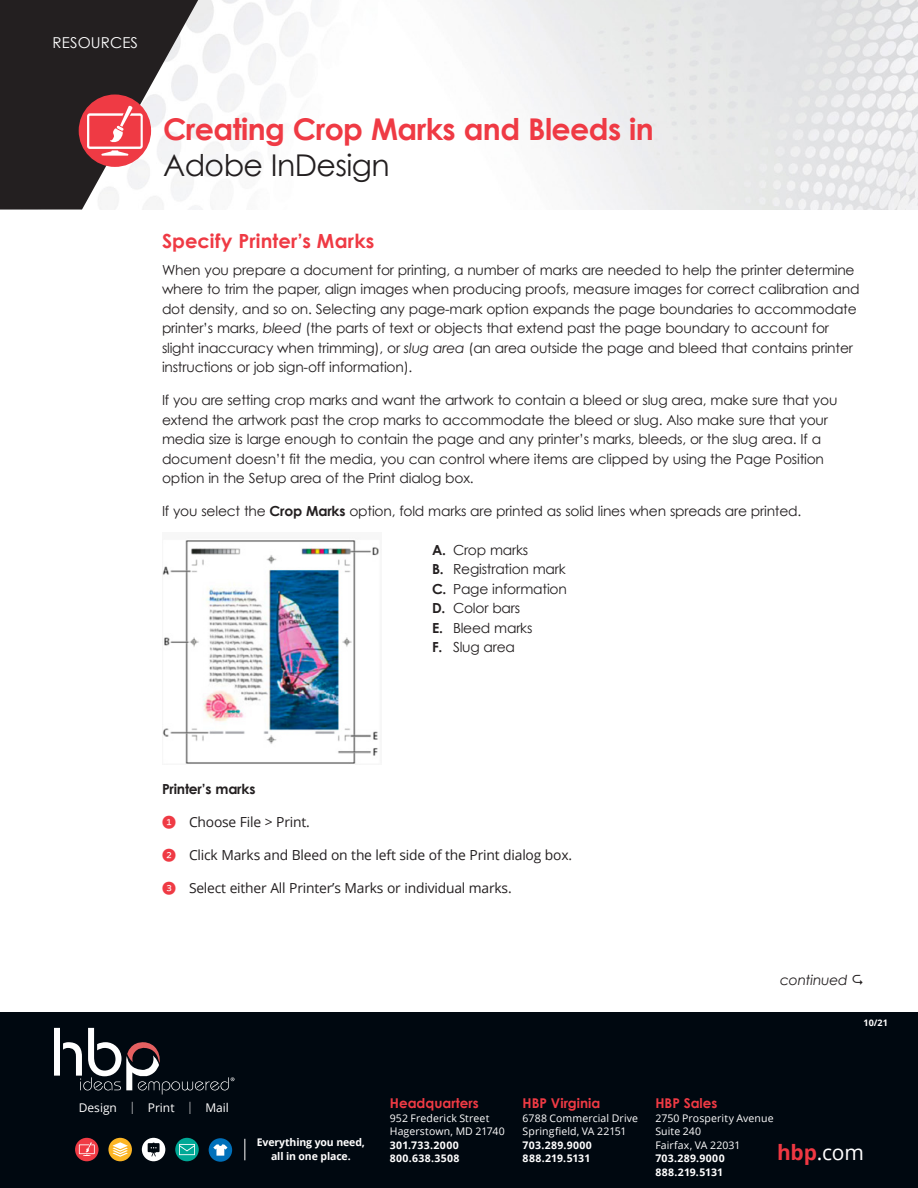
<style>
.page{position:relative;width:918px;height:1188px;background:#fff}
.page>*{position:absolute;margin:0;border:0;box-sizing:border-box;transform-origin:0 0}
.t1{font:700 30px/36px "Century Gothic";letter-spacing:-.02em;color:#ef3a44}
.t2{font:21px "Open Sans";color:#fff}
.t3{font:700 19.5px "Century Gothic";letter-spacing:.005em;color:#ef3a44}
.Head_2{font:15px "Century Gothic";letter-spacing:.01em;color:#fff}
.Body_new__no_indent{font:13.8px/19.5px "Century Gothic";letter-spacing:-.015em;color:#231f20}
.numbered{font:13.8px "Open Sans";letter-spacing:-.015em;color:#231f20}
.Body_new__no_indent-2{font:700 13.8px "Century Gothic";letter-spacing:-.015em;color:#231f20}
.Body_New{font:italic 13.8px "Century Gothic";letter-spacing:-.015em;color:#231f20}
.HBP_Location{font:700 13.5px "Century Gothic";color:#ef3a44}
.t4{font:12px "Open Sans";color:#fff}
.HBP_Location_text{font:10.5px/13.5px "Open Sans";letter-spacing:.01em;color:#fff}
.HBP_Location_text-2{font:700 10.5px/13.5px "Open Sans";letter-spacing:.015em;color:#fff}
.HBP_Location_text-3{font:700 10.5px/13.5px "Open Sans";letter-spacing:-.01em;color:#fff;text-align:center}
.HBP_Location_text-4{font:700 10.5px/13.5px "Open Sans";letter-spacing:.035em;color:#fff}
.t5{font:700 9px "Open Sans";color:#fff}
.s1{font-weight:400;color:#231f20}
.s2{font-style:italic}
.s3{font-weight:700}
.s4{font-family:"Whitney Index Black Round Md";color:#ef3a44}
.s5{font-weight:300}
.s6{font-weight:700;color:#ef3742}
</style>
<div class="page">
<img style="left:198px;top:0;width:720px;height:210px">
<img style="left:162px;top:540px;width:217px;height:224px">
<svg style="left:0;top:0;width:198px;height:210px"></svg>
<div style="left:0;top:1012px;width:918px;height:176px;background:#000810"></div>
<svg style="left:245px;top:1139px;width:1px;height:21px"></svg>
<svg style="left:75px;top:1138px;width:24px;height:23px"></svg>
<svg style="left:79px;top:1142px;width:16px;height:14px"></svg>
<div style="left:108px;top:1138px;width:24px;height:23px;background:#fcb524;border-radius:50%"></div>
<svg style="left:112px;top:1142px;width:16px;height:15px"></svg>
<div style="left:142px;top:1138px;width:23px;height:23px;background:#fff;border-radius:50%"></div>
<svg style="left:148px;top:1143px;width:12px;height:14px"></svg>
<div style="left:175px;top:1138px;width:24px;height:23px;background:#00a896;border-radius:50%"></div>
<svg style="left:179px;top:1144px;width:16px;height:11px"></svg>
<div style="left:209px;top:1138px;width:23px;height:24px;background:#0070ba;border-radius:50%"></div>
<svg style="left:213px;top:1144px;width:15px;height:12px"></svg>
<svg style="left:54px;top:1028px;width:180px;height:66px"></svg>
<p class="Head_2" style="left:53px;top:33px;width:87px">RESOURCES</p>
<p class="t1" style="left:163px;top:110px;width:492px">Creating Crop Marks and Bleeds in<br><span class="s1">Adobe InDesign</span></p>
<p class="t3" style="left:162px;top:229px;width:214px">Specify Printer’s Marks</p>
<p class="Body_new__no_indent" style="left:162px;top:260px;width:699px">When you prepare a document for printing, a number of marks are needed to help the printer determine where to trim the paper, align images when producing proofs, measure images for correct calibration and dot density, and so on. Selecting any page-mark option expands the page boundaries to accommodate printer’s marks, <span class="s2">bleed</span> (the parts of text or objects that extend past the page boundary to account for slight inaccuracy when trimming), or <span class="s2">slug area</span> (an area outside the page and bleed that contains printer instructions or job sign-off information).</p>
<p class="Body_new__no_indent" style="left:162px;top:390px;width:677px">If you are setting crop marks and want the artwork to contain a bleed or slug area, make sure that you extend the artwork past the crop marks to accommodate the bleed or slug. Also make sure that your media size is large enough to contain the page and any printer’s marks, bleeds, or the slug area. If a document doesn’t fit the media, you can control where items are clipped by using the Page Position option in the Setup area of the Print dialog box.</p>
<p class="Body_new__no_indent" style="left:162px;top:501px;width:641px">If you select the <span class="s3">Crop Marks</span> option, fold marks are printed as solid lines when spreads are printed.</p>
<p class="Body_new__no_indent" style="left:432px;top:540px;width:98px"><span class="s3">A.</span> Crop marks</p>
<p class="Body_new__no_indent" style="left:432px;top:559px;width:135px"><span class="s3">B.</span> Registration mark</p>
<p class="Body_new__no_indent" style="left:432px;top:579px;width:136px"><span class="s3">C.</span> Page information</p>
<p class="Body_new__no_indent" style="left:432px;top:598px;width:90px"><span class="s3">D.</span> Color bars</p>
<p class="Body_new__no_indent" style="left:432px;top:618px;width:102px"><span class="s3">E.</span> Bleed marks</p>
<p class="Body_new__no_indent" style="left:432px;top:637px;width:85px"><span class="s3">F.</span> Slug area</p>
<p class="Body_new__no_indent-2" style="left:162px;top:780px;width:95px">Printer’s marks</p>
<p class="numbered" style="left:162px;top:812px;width:149px"><span class="s4">1</span> Choose File &gt; Print.</p>
<p class="numbered" style="left:162px;top:845px;width:412px"><span class="s4">2</span> Click Marks and Bleed on the left side of the Print dialog box.</p>
<p class="numbered" style="left:162px;top:878px;width:351px"><span class="s4">3</span> Select either All Printer’s Marks or individual marks.</p>
<p class="Body_New" style="left:780px;top:972px;width:69px">continued</p>
<p class="t5" style="left:864px;top:1017px;width:26px">10/21</p>
<p class="t4" style="left:79px;top:1099px;width:152px">Design <span class="s5">|</span> Print <span class="s5">|</span> Mail</p>
<p class="HBP_Location_text-3" style="left:257px;top:1135px;width:110px">Everything you need, all in one place.</p>
<p class="HBP_Location" style="left:390px;top:1095px;width:90px">Headquarters</p>
<p class="HBP_Location_text" style="left:390px;top:1111px;width:101px">952 Frederick Street</p>
<p class="HBP_Location_text" style="left:390px;top:1125px;width:116px">Hagerstown, MD 21740</p>
<p class="HBP_Location_text-4" style="left:390px;top:1138px;width:71px">301.733.2000<br>800.638.3508</p>
<p class="HBP_Location" style="left:523px;top:1095px;width:79px">HBP Virginia</p>
<p class="HBP_Location_text" style="left:523px;top:1111px;width:117px">6788 Commercial Drive</p>
<p class="HBP_Location_text" style="left:523px;top:1125px;width:105px">Springfield, VA 22151</p>
<p class="HBP_Location_text-2" style="left:523px;top:1138px;width:71px">703.289.9000<br>888.219.5131</p>
<p class="HBP_Location" style="left:655px;top:1095px;width:64px">HBP Sales</p>
<p class="HBP_Location_text" style="left:655px;top:1111px;width:120px">2750 Prosperity Avenue<br>Suite 240</p>
<p class="HBP_Location_text" style="left:655px;top:1138px;width:87px">Fairfax, VA 22031</p>
<p class="HBP_Location_text-2" style="left:655px;top:1152px;width:71px">703.289.9000<br>888.219.5131</p>
<p class="t2" style="left:777px;top:1138px;width:88px"><span class="s6">hbp</span>.com</p>
</div>
